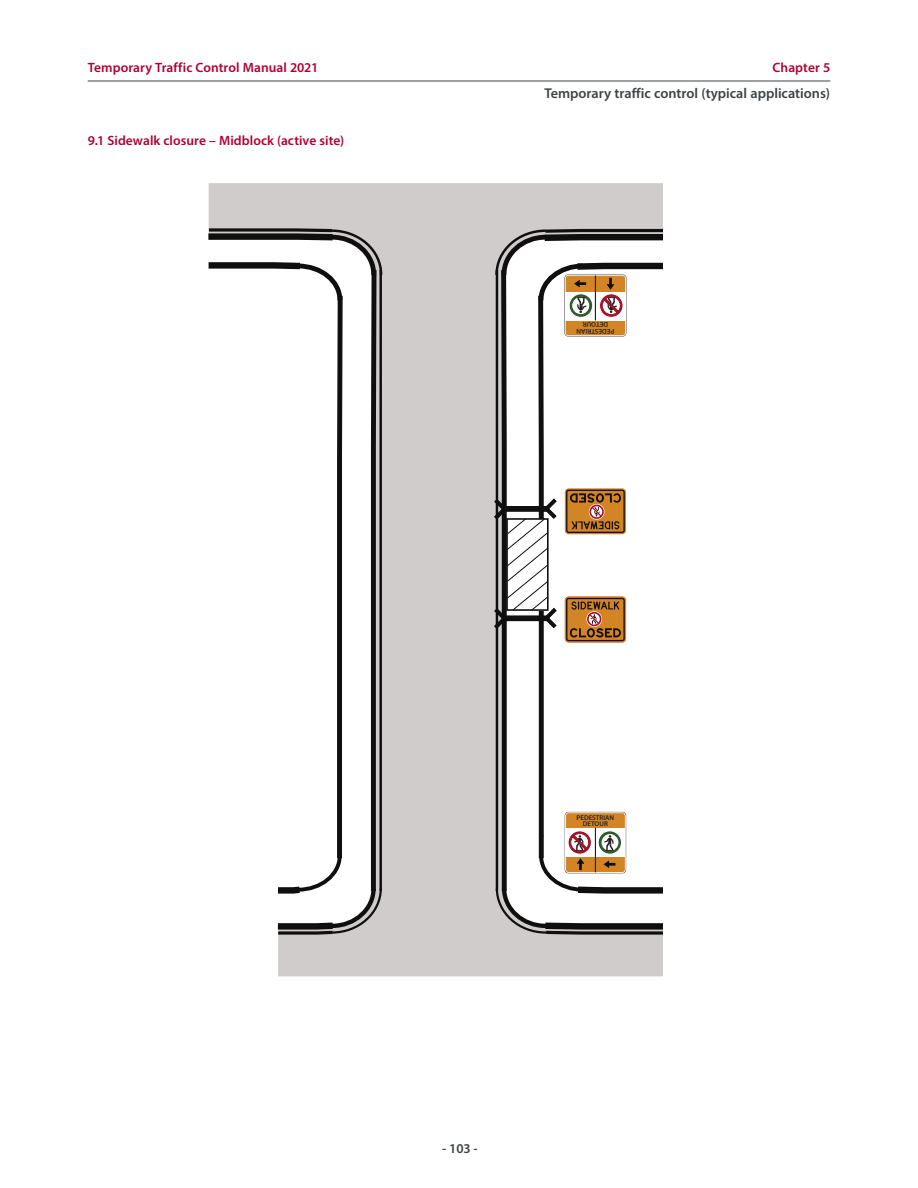
<style>
.page{position:relative;width:918px;height:1188px;background:#fff}
.page>*{position:absolute;margin:0;border:0;box-sizing:border-box;transform-origin:0 0}
.t1{font:600 14.25px "Myriad Pro";color:#3f4346}
.t2{font:600 13.5px "Myriad Pro";letter-spacing:.005em;color:#af0032}
.t3{font:600 13.5px "Myriad Pro";color:#3f4346}
.t4{font:600 6.9px/6.4px "Myriad Pro";color:#232020;text-align:center}
</style>
<div class="page">
<hr style="left:88px;top:81px;width:742px;height:1px;background:#3f4346">
<svg style="left:208px;top:183px;width:455px;height:793px"></svg>
<p class="t2" style="left:88px;top:59px;width:232px">Temporary Traffic Control Manual 2021</p>
<p class="t2" style="left:773px;top:59px;width:59px">Chapter 5</p>
<p class="t1" style="left:544px;top:84px;width:287px">Temporary traffic control (typical applications)</p>
<p class="t2" style="left:88px;top:132px;width:258px">9.1 Sidewalk closure – Midblock (active site)</p>
<p class="t4" style="left:614px;top:334px;width:39px;rotate:-180deg">PEDESTRIAN<br>DETOUR</p>
<p class="t4" style="left:577px;top:814px;width:39px">PEDESTRIAN<br>DETOUR</p>
<p class="t3" style="left:442px;top:1139px;width:37px">- 103 -</p>
</div>
